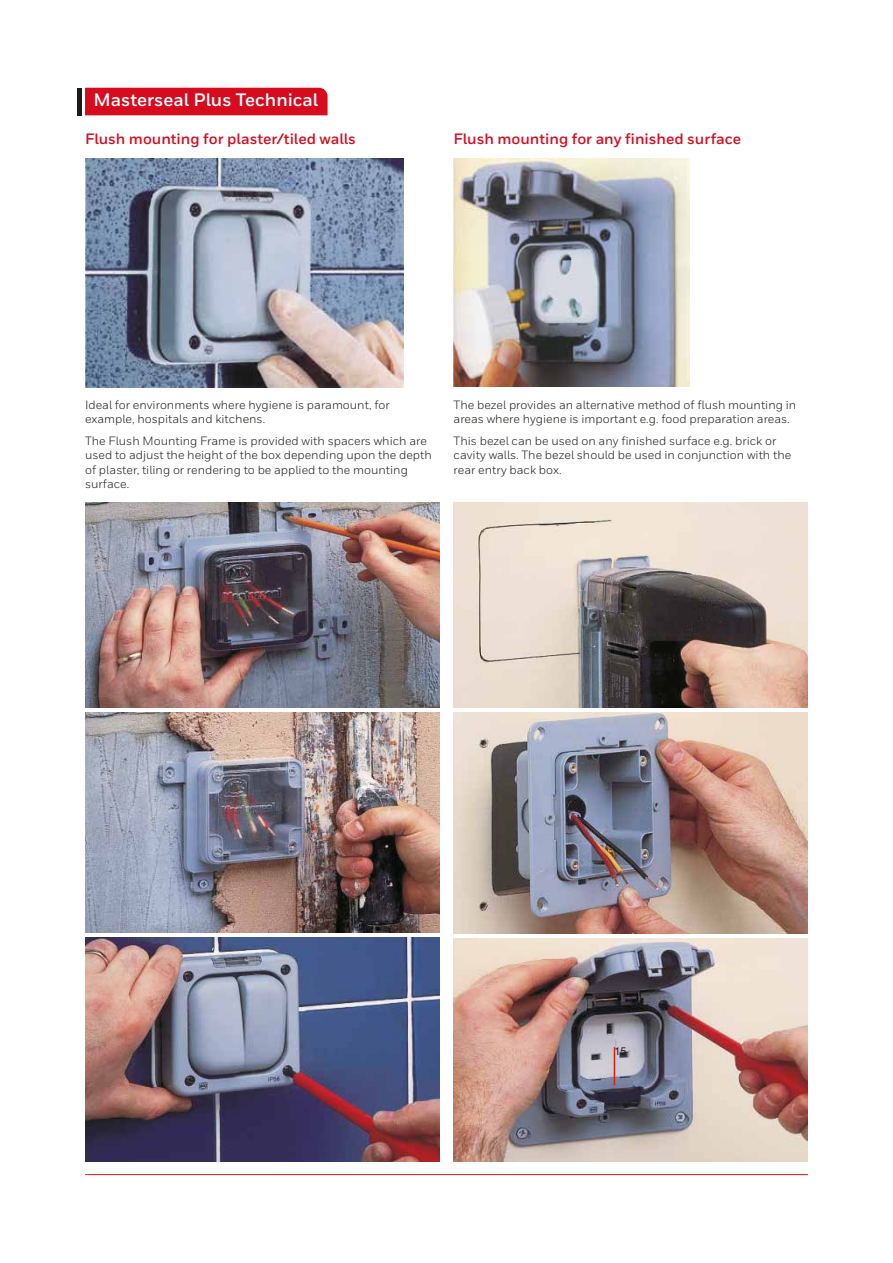
<style>
.page{position:relative;width:893px;height:1263px;background:#fff}
.page>*{position:absolute;margin:0;border:0;box-sizing:border-box;transform-origin:0 0}
.t1{font:700 18px "Honeywell Sans";color:#fff}
.t2{font:700 15px "Honeywell Sans";color:#d60c1e}
.t3{font:12px/14.4px "Honeywell Sans";color:#1a1a18}
.t4{font:10.8px "Helvetica Neue";color:#1a1a18}
</style>
<div class="page">
<img style="left:454px;top:713px;width:354px;height:220px">
<img style="left:453px;top:502px;width:355px;height:206px">
<img style="left:453px;top:938px;width:355px;height:224px">
<img style="left:85px;top:502px;width:355px;height:206px">
<img style="left:85px;top:713px;width:355px;height:220px">
<img style="left:85px;top:938px;width:355px;height:223px">
<hr style="left:614px;top:1047px;width:1px;height:38px;background:#de1e11">
<img style="left:85px;top:159px;width:318px;height:228px">
<img style="left:454px;top:159px;width:236px;height:227px">
<hr style="left:85px;top:1174px;width:723px;height:1px;background:#de1e11">
<hr style="left:77px;top:88px;width:4px;height:27px;background:#1a1a18">
<div style="left:85px;top:88px;width:243px;height:27px;background:#d60c1e"></div>
<h1 class="t1" style="left:94px;top:89px;width:226px">Masterseal Plus Technical</h1>
<p class="t2" style="left:85px;top:130px;width:272px">Flush mounting for plaster/tiled walls</p>
<p class="t2" style="left:454px;top:130px;width:289px">Flush mounting for any finished surface</p>
<p class="t3" style="left:85px;top:397px;width:306px">Ideal for environments where hygiene is paramount, for example, hospitals and kitchens.</p>
<p class="t3" style="left:85px;top:433px;width:348px">The Flush Mounting Frame is provided with spacers which are used to adjust the height of the box depending upon the depth of plaster, tiling or rendering to be applied to the mounting surface.</p>
<p class="t3" style="left:454px;top:397px;width:344px">The bezel provides an alternative method of flush mounting in areas where hygiene is important e.g. food preparation areas.</p>
<p class="t3" style="left:454px;top:433px;width:339px">This bezel can be used on any finished surface e.g. brick or cavity walls. The bezel should be used in conjunction with the rear entry back box.</p>
<p class="t4" style="left:614px;top:1044px;width:14px">15</p>
</div>
